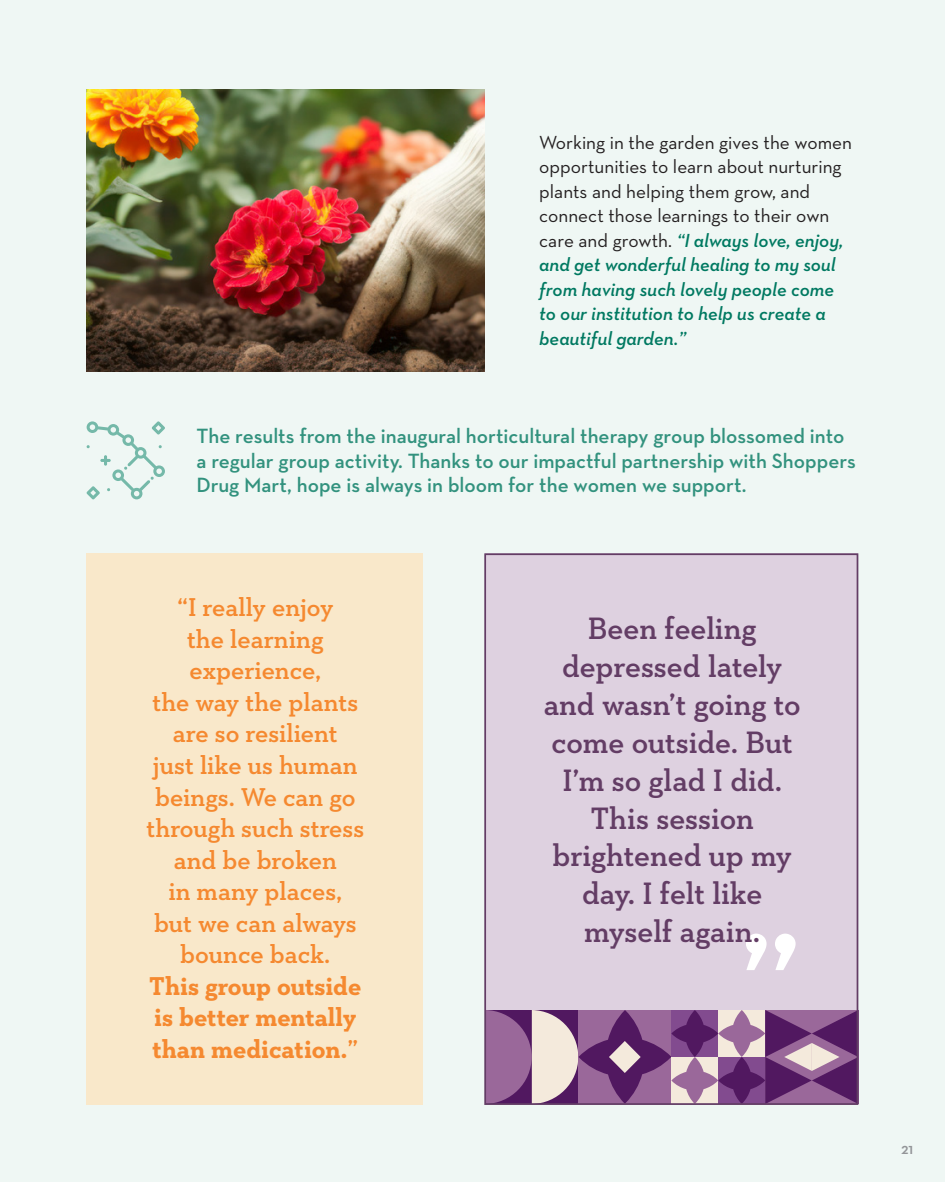
<style>
.page{position:relative;width:945px;height:1182px;background:#fff}
.page>*{position:absolute;margin:0;border:0;box-sizing:border-box;transform-origin:0 0}
.t1{font:600 31.5px/37.8px "Neutraface Slab Text";color:#633d65;text-align:center}
.t2{font:600 26.25px/31.5px "Neutraface Slab Text";color:#f58930;text-align:center}
.t3{font:600 21px/24.5px "Neutra Text";color:#32927e}
.t4{font:19.25px/24.5px "Neutra Text";color:#231f20}
.t5{font:600 15.75px "Neutra Text";color:#939598}
.s1{font-weight:600;font-style:italic;color:#007961}
.s2{font-weight:700}
</style>
<div class="page">
<div style="left:0;top:0;width:945px;height:1181px;background:#eff7f4"></div>
<div style="left:87px;top:553px;width:336px;height:551px;background:#f9e8ca"></div>
<svg style="left:87px;top:421px;width:78px;height:78px"></svg>
<img style="left:87px;top:89px;width:397px;height:282px">
<div style="left:485px;top:553px;width:372px;height:550px;background:#ded1e0"></div>
<svg style="left:487px;top:1010px;width:368px;height:91px;background:#946895"></svg>
<div style="left:484px;top:553px;width:374px;height:551px;border:2px solid #633d65"></div>
<svg style="left:746px;top:933px;width:50px;height:36px"></svg>
<p class="t4" style="left:539px;top:130px;width:314px">Working in the garden gives the women opportunities to learn about nurturing plants and helping them grow, and connect those learnings to their own care and growth. <span class="s1">“I always love, enjoy, and get wonderful healing to my soul from having such lovely people come to our institution to help us create a beautiful garden.”</span></p>
<p class="t3" style="left:196px;top:423px;width:661px">The results from the inaugural horticultural therapy group blossomed into a regular group activity. Thanks to our impactful partnership with Shoppers<br>Drug Mart, hope is always in bloom for the women we support.</p>
<p class="t2" style="left:146px;top:591px;width:219px">“I really enjoy<br>the learning experience,<br>the way the plants are so resilient<br>just like us human beings. We can go through such stress and be broken<br>in many places, but we can always bounce back.<br><span class="s2">This group outside is better mentally than medication.</span>”</p>
<p class="t1" style="left:544px;top:609px;width:259px">Been feeling depressed lately and wasn’t going to come outside. But<br>I’m so glad I did.<br>This session brightened up my day. I felt like myself again.</p>
<p class="t5" style="left:901px;top:1138px;width:14px">21</p>
</div>
